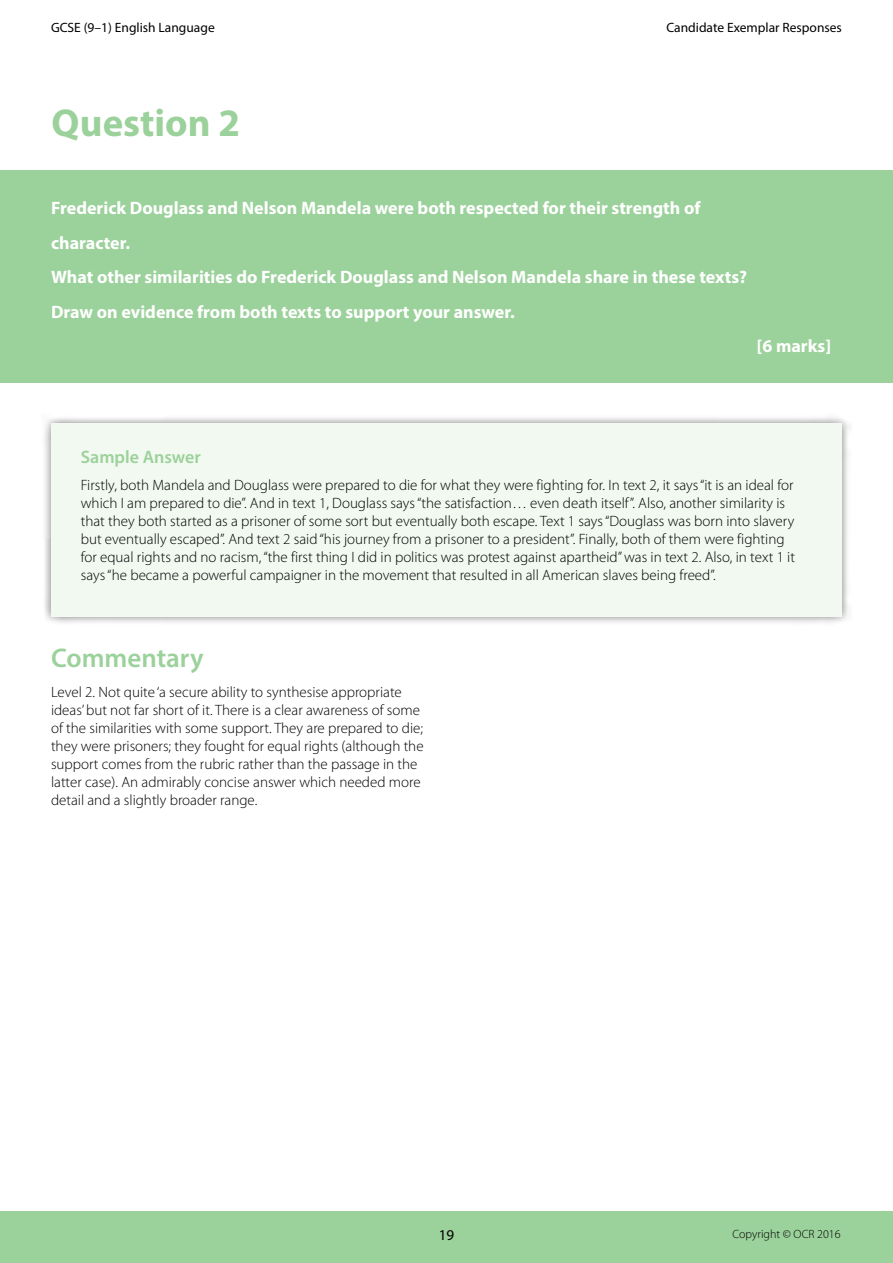
<style>
.page{position:relative;width:893px;height:1263px;background:#fff}
.page>*{position:absolute;margin:0;border:0;box-sizing:border-box;transform-origin:0 0}
.Heading{font:700 39px "Myriad Pro";color:#9bd19a}
.Subheading{font:600 27px "Myriad Pro";color:#9bd19a}
.Body_white{font:700 18px "Myriad Pro";color:#fff}
.Body_title{font:600 18px "Myriad Pro";color:#9bd19a}
.Regular_Myriad_Pro_1{font:300 15px/18px "Myriad Pro";color:#000}
.Body{font:300 15px/18px "Myriad Pro";color:#000}
.t1{font:15px "Myriad Pro";color:#000}
.t2{font:13.5px "Myriad Pro";color:#000}
.t3{font:300 12px "Myriad Pro";color:#000}
</style>
<div class="page">
<div style="left:0;top:1212px;width:893px;height:51px;background:#9bd19a"></div>
<div style="left:41px;top:414px;width:811px;height:212px;background:#000;opacity:.5"></div>
<div style="left:51px;top:423px;width:791px;height:194px;background:#f2f9f1"></div>
<div style="left:0;top:170px;width:893px;height:213px;background:#9bd19a"></div>
<p class="t2" style="left:51px;top:19px;width:165px">GCSE (9–1) English Language</p>
<p class="Heading" style="left:51px;top:97px;width:190px">Question 2</p>
<p class="t2" style="left:666px;top:19px;width:177px">Candidate Exemplar Responses</p>
<h3 class="Body_white" style="left:51px;top:197px;width:651px">Frederick Douglass and Nelson Mandela were both respected for their strength of</h3>
<h3 class="Body_white" style="left:51px;top:231px;width:81px">character.</h3>
<h3 class="Body_white" style="left:51px;top:265px;width:698px">What other similarities do Frederick Douglass and Nelson Mandela share in these texts?</h3>
<h3 class="Body_white" style="left:51px;top:300px;width:465px">Draw on evidence from both texts to support your answer.</h3>
<h3 class="Body_white" style="left:757px;top:334px;width:76px">[6 marks]</h3>
<p class="Body_title" style="left:81px;top:445px;width:122px">Sample Answer</p>
<p class="Regular_Myriad_Pro_1" style="left:81px;top:476px;width:716px">Firstly, both Mandela and Douglass were prepared to die for what they were fighting for. In text 2, it says “it is an ideal for which I am prepared to die”. And in text 1, Douglass says “the satisfaction… even death itself”. Also, another similarity is that they both started as a prisoner of some sort but eventually both escape. Text 1 says “Douglass was born into slavery but eventually escaped”. And text 2 said “his journey from a prisoner to a president”. Finally, both of them were fighting for equal rights and no racism, “the first thing I did in politics was protest against apartheid” was in text 2. Also, in text 1 it says “he became a powerful campaigner in the movement that resulted in all American slaves being freed”.</p>
<h3 class="Subheading" style="left:51px;top:640px;width:154px">Commentary</h3>
<h3 class="Body" style="left:51px;top:684px;width:374px">Level 2. Not quite ‘a secure ability to synthesise appropriate ideas’ but not far short of it. There is a clear awareness of some of the similarities with some support. They are prepared to die; they were prisoners; they fought for equal rights (although the support comes from the rubric rather than the passage in the latter case). An admirably concise answer which needed more detail and a slightly broader range.</h3>
<p class="t1" style="left:439px;top:1226px;width:17px">19</p>
<p class="t3" style="left:732px;top:1228px;width:110px">Copyright © OCR 2016</p>
</div>
